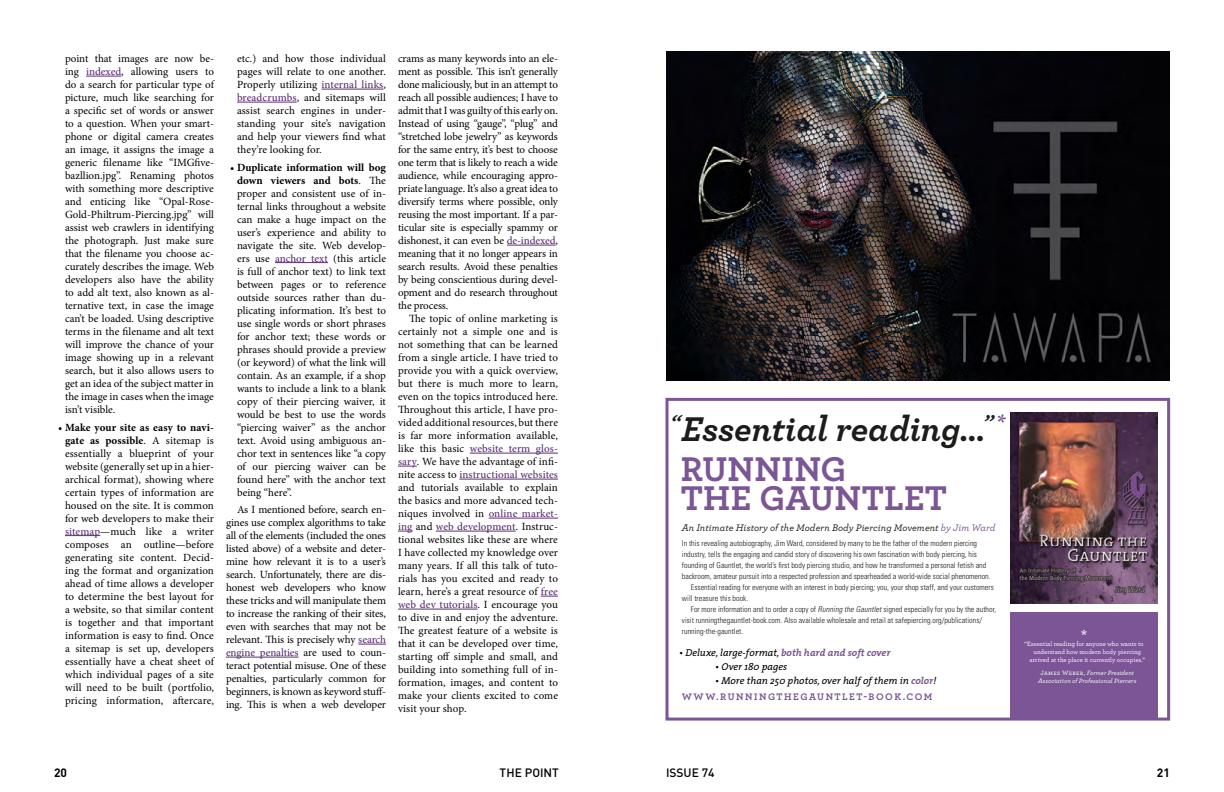
<style>
.page{position:relative;width:1224px;height:792px;background:#fff}
.page>*{position:absolute;margin:0;border:0;box-sizing:border-box;transform-origin:0 0}
.t1{font:italic 700 36px "Archer";letter-spacing:-.005em;color:#1c1c1a}
.t2{font:700 36px/29px "Archer";letter-spacing:.005em;color:#7b5595}
.t3{font:500 16px "Archer";color:#fff}
.t4{font:500 12px "DIN";color:#000}
.t5{font:700 12px "DIN";color:#000}
.t6{font:11px/13px "Minion Pro";color:#000;text-align:justify}
.t7{font:italic 500 10px/16.5px "Archer";letter-spacing:.005em;color:#1c1c1a}
.t8{font:italic 10px "The Serif";color:#000}
.t9{font:300 condensed 8px "Univers LT Std";color:#1c1c1a}
.t10{font:500 6.5px "Archer";color:#fff}
.t11{font:italic 500 6.5px/8px "Archer";color:#fff;text-align:center}
.s1{font-weight:500;color:#5d2d75}
.s2{font-weight:700}
.s3{color:#7b5595}
.s4{font-style:italic}
.s5{font-weight:700;font-style:normal;color:#7b5595}
.s6{font-weight:700;color:#7b5595}
.s7{font-style:normal}
</style>
<div class="page">
<img style="left:666px;top:51px;width:504px;height:329px">
<hr style="left:86px;top:76px;width:35px;height:1px;background:#5d2d75">
<hr style="left:65px;top:535px;width:35px;height:1px;background:#5d2d75">
<hr style="left:322px;top:89px;width:61px;height:1px;background:#5d2d75">
<hr style="left:237px;top:102px;width:60px;height:1px;background:#5d2d75">
<hr style="left:275px;top:262px;width:53px;height:1px;background:#5d2d75">
<svg style="left:358px;top:644px;width:28px;height:1px"></svg>
<hr style="left:226px;top:657px;width:73px;height:1px;background:#5d2d75">
<hr style="left:507px;top:245px;width:48px;height:1px;background:#5d2d75">
<hr style="left:470px;top:453px;width:88px;height:1px;background:#5d2d75">
<svg style="left:398px;top:466px;width:19px;height:1px"></svg>
<hr style="left:459px;top:479px;width:99px;height:1px;background:#5d2d75">
<hr style="left:489px;top:518px;width:69px;height:1px;background:#5d2d75">
<svg style="left:398px;top:531px;width:14px;height:1px"></svg>
<hr style="left:436px;top:531px;width:80px;height:1px;background:#5d2d75">
<svg style="left:541px;top:596px;width:17px;height:1px"></svg>
<hr style="left:398px;top:609px;width:80px;height:1px;background:#5d2d75">
<div style="left:666px;top:398px;width:504px;height:323px;border:3px solid #7b5595"></div>
<img style="left:1010px;top:412px;width:148px;height:191px">
<div style="left:1010px;top:612px;width:148px;height:107px;background:#7b5595"></div>
<p class="t6" style="left:65px;top:52px;width:151px">point that images are now be&shy;ing <span class="s1">indexed</span>, allowing users to do a search for particular type of picture, much like searching for a specific set of words or answer to a question. When your smart&shy;phone or digital camera creates an image, it assigns the image a generic filename like “IMGfive&shy;bazllion.jpg”. Renaming photos with something more descriptive and enticing like “Opal-Rose-Gold-Philtrum-Piercing.jpg” will assist web crawlers in identifying the photograph. Just make sure that the filename you choose ac&shy;curately describes the image. Web developers also have the ability to add alt text, also known as al&shy;ternative text, in case the image can’t be loaded. Using descriptive terms in the filename and alt text will improve the chance of your image showing up in a relevant search, but it also allows users to get an idea of the subject matter in the image in cases when the image isn’t visible.</p>
<p class="t6" style="left:65px;top:421px;width:151px;text-indent:-7px">• <span class="s2">Make your site as easy to navi&shy;gate as possible</span>. A sitemap is essentially a blueprint of your website (generally set up in a hier&shy;archical format), showing where certain types of information are housed on the site. It is common for web developers to make their <span class="s1">sitemap</span>—much like a writer composes an outline—before generating site content. Decid&shy;ing the format and organization ahead of time allows a developer to determine the best layout for a website, so that similar content is together and that important information is easy to find. Once a sitemap is set up, developers essentially have a cheat sheet of which individual pages of a site will need to be built (portfolio, pricing information, aftercare,</p>
<p class="t6" style="left:237px;top:52px;width:151px">etc.) and how those individual pages will relate to one another.<br>Properly utilizing <span class="s1">internal links</span>, <span class="s1">breadcrumbs</span>, and sitemaps will assist search engines in under&shy;standing your site’s navigation and help your viewers find what they’re looking for.</p>
<p class="t6" style="left:237px;top:161px;width:151px;text-indent:-7px">• <span class="s2">Duplicate information will bog down viewers and bots</span>. The proper and consistent use of in&shy;ternal links throughout a website can make a huge impact on the user’s experience and ability to navigate the site. Web develop&shy;ers use <span class="s1">anchor text</span> (this article is full of anchor text) to link text between pages or to reference outside sources rather than du&shy;plicating information. It’s best to use single words or short phrases for anchor text; these words or phrases should provide a preview (or keyword) of what the link will contain. As an example, if a shop wants to include a link to a blank copy of their piercing waiver, it would be best to use the words “piercing waiver” as the anchor text. Avoid using ambiguous an&shy;chor text in sentences like “a copy of our piercing waiver can be found here” with the anchor text being “here”.</p>
<p class="t6" style="left:226px;top:503px;width:162px;text-indent:11px">As I mentioned before, search en&shy;gines use complex algorithms to take all of the elements (included the ones listed above) of a website and deter&shy;mine how relevant it is to a user’s search. Unfortunately, there are dis&shy;honest web developers who know these tricks and will manipulate them to increase the ranking of their sites, even with searches that may not be relevant. This is precisely why <span class="s1">search engine penalties</span> are used to coun&shy;teract potential misuse. One of these penalties, particularly common for beginners, is known as keyword stuff&shy;ing. This is when a web developer</p>
<p class="t6" style="left:398px;top:52px;width:162px">crams as many keywords into an ele&shy;ment as possible. This isn’t generally done maliciously, but in an attempt to reach all possible audiences; I have to admit that I was guilty of this early on.<br>Instead of using “gauge”, “plug” and “stretched lobe jewelry” as keywords for the same entry, it’s best to choose one term that is likely to reach a wide audience, while encouraging appro&shy;priate language. It’s also a great idea to diversify terms where possible, only reusing the most important. If a par&shy;ticular site is especially spammy or dishonest, it can even be <span class="s1">de-indexed</span>, meaning that it no longer appears in search results. Avoid these penalties by being conscientious during devel&shy;opment and do research throughout the process.</p>
<p class="t6" style="left:398px;top:312px;width:162px;text-indent:11px">The topic of online marketing is certainly not a simple one and is not something that can be learned from a single article. I have tried to provide you with a quick overview, but there is much more to learn, even on the topics introduced here.<br>Throughout this article, I have pro&shy;vided additional resources, but there is far more information available, like this basic <span class="s1">website term glos&shy;sary</span>. We have the advantage of infi&shy;nite access to <span class="s1">instructional websites </span>and tutorials available to explain the basics and more advanced tech&shy;niques involved in <span class="s1">online market&shy;ing</span> and <span class="s1">web development</span>. Instruc&shy;tional websites like these are where I have collected my knowledge over many years. If all this talk of tuto&shy;rials has you excited and ready to learn, here’s a great resource of <span class="s1">free web dev tutorials</span>. I encourage you to dive in and enjoy the adventure.<br>The greatest feature of a website is that it can be developed over time, starting off simple and small, and building into something full of in&shy;formation, images, and content to make your clients excited to come visit your shop.</p>
<h1 class="t1" style="left:671px;top:401px;width:336px"><sup>“</sup>Essential reading…<sup>”</sup><sup>*</sup></h1>
<h1 class="t2" style="left:681px;top:452px;width:268px">RUNNING<br>THE GAUNTLET</h1>
<p class="t7" style="left:682px;top:518px;width:315px">An Intimate History of the Modern Body Piercing Movement <span class="s3">by Jim Ward</span></p>
<p class="t9" style="left:682px;top:538px;width:297px">In this revealing autobiography, Jim Ward, considered by many to be the father of the modern piercing</p>
<p class="t9" style="left:682px;top:549px;width:296px">industry, tells the engaging and candid story of discovering his own fascination with body piercing, his</p>
<p class="t9" style="left:682px;top:560px;width:306px">founding of Gauntlet, the world’s first body piercing studio, and how he transformed a personal fetish and</p>
<p class="t9" style="left:682px;top:571px;width:310px">backroom, amateur pursuit into a respected profession and spearheaded a world-wide social phenomenon.</p>
<p class="t9" style="left:691px;top:582px;width:304px">Essential reading for everyone with an interest in body piercing; you, your shop staff, and your customers</p>
<p class="t9" style="left:682px;top:593px;width:68px">will treasure this book.</p>
<p class="t9" style="left:691px;top:604px;width:307px">for more information and to order a copy of <span class="s4">Running the Gauntlet</span> signed especially for you by the author,</p>
<p class="t9" style="left:682px;top:615px;width:302px">visit runningthegauntlet-book.com. Also available wholesale and retail at safepiercing.org/publications/</p>
<p class="t9" style="left:682px;top:626px;width:63px">running-the-gauntlet.</p>
<p class="t7" style="left:682px;top:643px;width:145px"><span class="s5">•</span> Deluxe, large-form <span class="s6">hardcover</span></p>
<p class="t7" style="left:682px;top:657px;width:73px"><span class="s5">•</span> Over 180 pages</p>
<p class="t7" style="left:682px;top:671px;width:252px"><span class="s5">•</span> More than 250 photos, over half of them in <span class="s6">color</span>!<br><span class="s5">WWW.RUNNINGTHEGAUNTLET-BOOK.COM</span></p>
<p class="t8" style="left:679px;top:644px;width:213px">• Deluxe, large-format, <span class="s6">both hard and soft cover</span></p>
<p class="t8" style="left:715px;top:658px;width:74px">• Over 180 pages</p>
<p class="t8" style="left:715px;top:672px;width:223px">• More than 250 photos, over half of them in <span class="s6">color</span>!</p>
<h2 class="t3" style="left:1081px;top:624px;width:8px">*</h2>
<p class="t10" style="left:1024px;top:639px;width:121px">“Essential reading for anyone who wants to</p>
<p class="t10" style="left:1033px;top:647px;width:109px">understand how modern body piercing</p>
<p class="t10" style="left:1030px;top:655px;width:117px">arrived at the place it currently occupies.”</p>
<p class="t11" style="left:1038px;top:668px;width:100px"><span class="s7">James Weber,</span> Former President<br>Association of Professional Piercers</p>
<p class="t5" style="left:54px;top:765px;width:15px">20</p>
<p class="t4" style="left:500px;top:765px;width:61px">THE POINT</p>
<p class="t4" style="left:666px;top:765px;width:50px">ISSUE 74</p>
<p class="t5" style="left:1157px;top:765px;width:15px">21</p>
</div>
